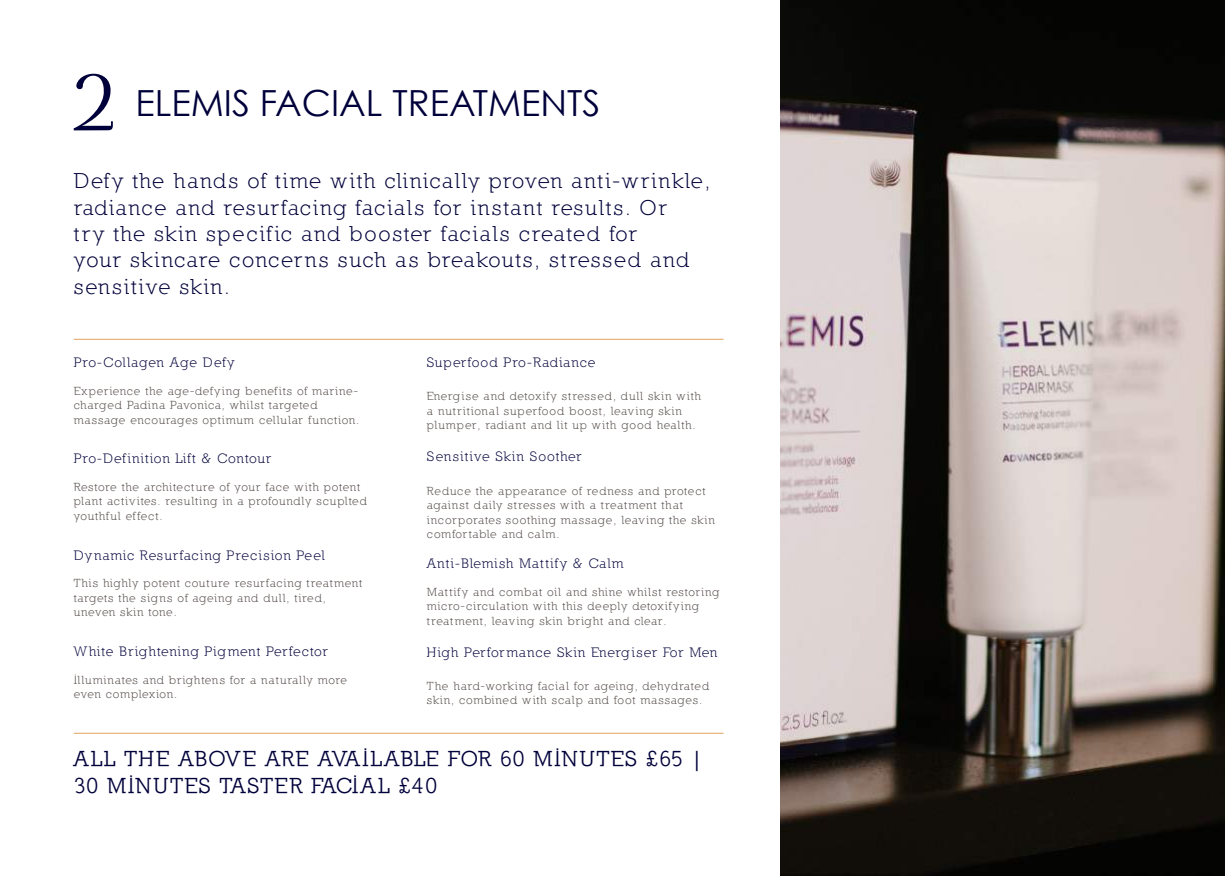
<style>
.page{position:relative;width:1225px;height:876px;background:#fff}
.page>*{position:absolute;margin:0;border:0;box-sizing:border-box;transform-origin:0 0}
.t1{font:36px "Century Gothic";color:#00003b}
.t2{font:22px/26.4px "Nilland";letter-spacing:.08em;color:#00003b}
.t3{font:700 22px/27px "Nilland";letter-spacing:.08em;color:#00003b}
.t4{font:14px "Nilland";letter-spacing:.055em;color:#00003b}
.t5{font:14px "Nilland";letter-spacing:.08em;color:#00003b}
.t6{font:12px/14.4px "Nilland";letter-spacing:.055em;color:#524a47}
.t7{font:12px/14.4px "Nilland";letter-spacing:.08em;color:#524a47}
</style>
<div class="page">
<hr style="left:74px;top:339px;width:649px;height:1px;background:#e3a25b">
<hr style="left:74px;top:733px;width:649px;height:1px;background:#e3a25b">
<svg style="left:74px;top:73px;width:39px;height:57px"></svg>
<img style="left:780px;top:0;width:445px;height:876px">
<h1 class="t1" style="left:136px;top:81px;width:466px">ELEMIS FACIAL TREATMENTS</h1>
<p class="t2" style="left:74px;top:168px;width:638px">Defy the hands of time with clinically proven anti-wrinkle, radiance and resurfacing facials for instant results. Or<br>try the skin specific and booster facials created for<br>your skincare concerns such as breakouts, stressed and sensitive skin.</p>
<p class="t4" style="left:74px;top:354px;width:162px">Pro-Collagen Age Defy</p>
<p class="t6" style="left:74px;top:383px;width:287px">Experience the age-defying benefits of marine&shy;charged Padina Pavonica, whilst targeted massage encourages optimum cellular function.</p>
<p class="t4" style="left:74px;top:450px;width:199px">Pro-Definition Lift &amp; Contour</p>
<p class="t6" style="left:74px;top:480px;width:295px">Restore the architecture of your face with potent plant activites. resulting in a profoundly scuplted youthful effect.</p>
<p class="t4" style="left:74px;top:547px;width:253px">Dynamic Resurfacing Precision Peel</p>
<p class="t6" style="left:74px;top:576px;width:290px">This highly potent couture resurfacing treatment targets the signs of ageing and dull, tired, uneven skin tone.</p>
<p class="t4" style="left:74px;top:643px;width:256px">White Brightening Pigment Perfector</p>
<p class="t6" style="left:74px;top:672px;width:275px">Illuminates and brightens for a naturally more even complexion.</p>
<p class="t5" style="left:427px;top:354px;width:170px">Superfood Pro-Radiance</p>
<p class="t7" style="left:427px;top:389px;width:275px">Energise and detoxify stressed, dull skin with a nutritional superfood boost, leaving skin plumper, radiant and lit up with good health.</p>
<p class="t5" style="left:427px;top:448px;width:156px">Sensitive Skin Soother</p>
<p class="t6" style="left:427px;top:483px;width:289px">Reduce the appearance of redness and protect against daily stresses with a treatment that incorporates soothing massage, leaving the skin comfortable and calm.</p>
<p class="t5" style="left:427px;top:555px;width:198px">Anti-Blemish Mattify &amp; Calm</p>
<p class="t6" style="left:427px;top:584px;width:294px">Mattify and combat oil and shine whilst restoring micro-circulation with this deeply detoxifying treatment, leaving skin bright and clear.</p>
<p class="t4" style="left:427px;top:644px;width:292px">High Performance Skin Energiser For Men</p>
<p class="t6" style="left:427px;top:679px;width:284px">The hard-working facial for ageing, dehydrated skin, combined with scalp and foot massages.</p>
<h2 class="t3" style="left:74px;top:745px;width:630px">ALL THE ABOVE ARE AVAILABLE FOR 60 MINUTES £65 |<br>30 MINUTES TASTER FACIAL £40</h2>
</div>
